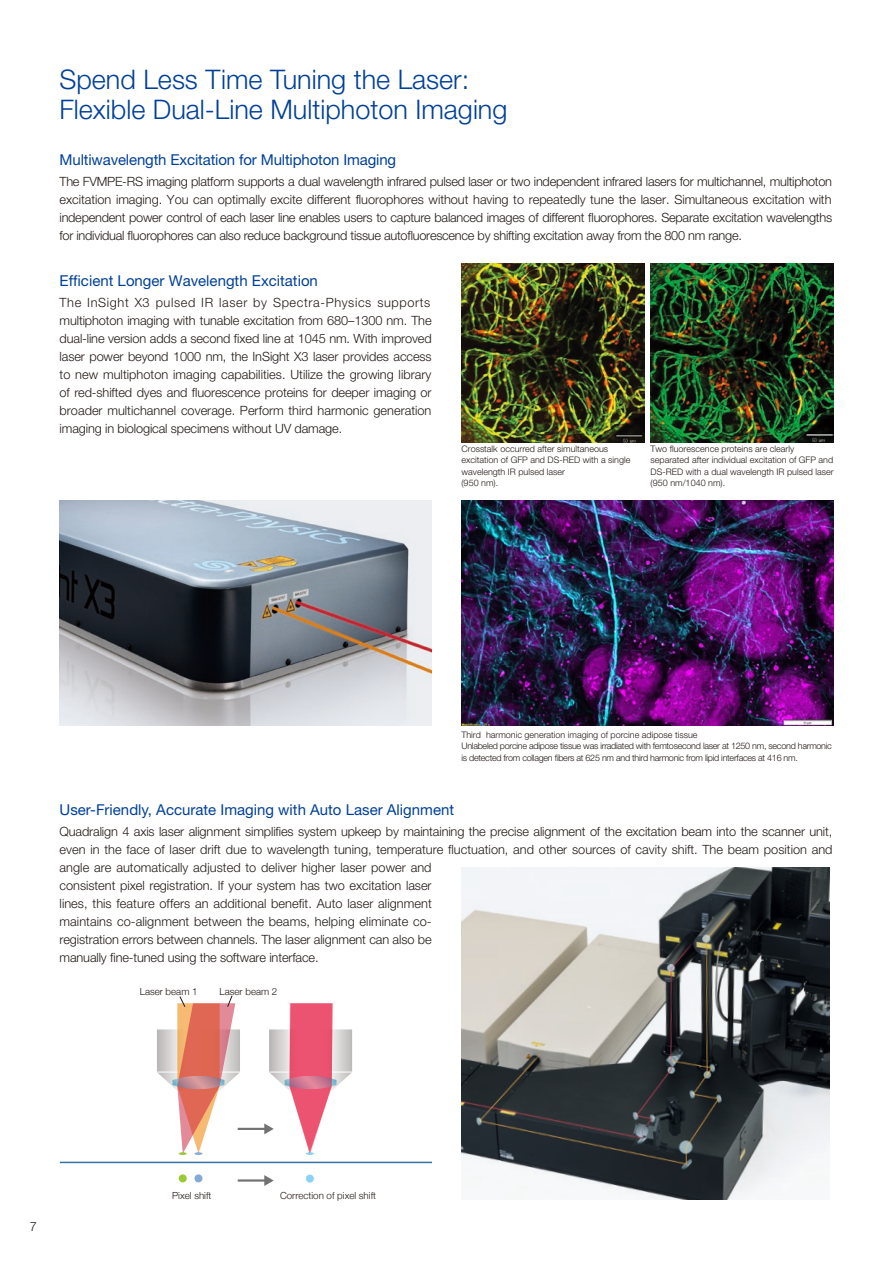
<style>
.page{position:relative;width:893px;height:1263px;background:#fff}
.page>*{position:absolute;margin:0;border:0;box-sizing:border-box;transform-origin:0 0}
.t1{font:300 27px "Helvetica Neue LT Std";color:#004098}
.t2{font:15px "Helvetica Neue LT Std";color:#004098}
.t3{font:300 12.75px/18px "Helvetica Neue LT Std";letter-spacing:-.005em;color:#231916;text-align:justify}
.t4{font:300 9.75px "Helvetica Neue";color:#231916}
.t5{font:300 9px/11.2px "Helvetica Neue LT Std";color:#231916}
.t6{font:300 9px/11.2px "Helvetica Neue LT Std";letter-spacing:-.03em;color:#231916}
</style>
<div class="page">
<hr style="left:238px;top:1128px;width:28px;height:2px;background:#727272">
<hr style="left:238px;top:1179px;width:28px;height:2px;background:#727272">
<svg style="left:264px;top:1175px;width:10px;height:11px"></svg>
<div style="left:306px;top:1174px;width:8px;height:8px;background:#8ad3f4;border-radius:50%"></div>
<hr style="left:60px;top:1162px;width:372px;height:1px;background:#3371ab">
<div style="left:194px;top:1174px;width:8px;height:8px;background:#86aad6;border-radius:50%"></div>
<div style="left:179px;top:1174px;width:8px;height:8px;background:#9aca35;border-radius:50%"></div>
<svg style="left:157px;top:995px;width:83px;height:160px"></svg>
<svg style="left:264px;top:1003px;width:88px;height:152px"></svg>
<img style="left:461px;top:867px;width:368px;height:332px">
<img style="left:461px;top:264px;width:183px;height:178px">
<img style="left:651px;top:264px;width:182px;height:178px">
<img style="left:60px;top:500px;width:372px;height:225px">
<img style="left:461px;top:500px;width:372px;height:225px">
<p class="t1" style="left:59px;top:63px;width:411px">Spend Less Time Tuning the Laser:</p>
<p class="t1" style="left:59px;top:93px;width:450px">Flexible Dual-Line Multiphoton Imaging</p>
<p class="t2" style="left:60px;top:151px;width:338px">Multiwavelength Excitation for Multiphoton Imaging</p>
<p class="t3" style="left:60px;top:172px;width:774px">The FVMPE-RS imaging platform supports a dual wavelength infrared pulsed laser or two independent infrared lasers for multichannel, multiphoton excitation imaging. You can optimally excite different fluorophores without having to repeatedly tune the laser. Simultaneous excitation with independent power control of each laser line enables users to capture balanced images of different fluorophores. Separate excitation wavelengths for individual fluorophores can also reduce background tissue autofluorescence by shifting excitation away from the 800 nm range.</p>
<p class="t2" style="left:60px;top:272px;width:260px">Efficient Longer Wavelength Excitation</p>
<p class="t3" style="left:60px;top:293px;width:374px">The InSight X3 pulsed IR laser by Spectra-Physics supports multiphoton imaging with tunable excitation from 680–1300 nm. The dual-line version adds a second fixed line at 1045 nm. With improved laser power beyond 1000 nm, the InSight X3 laser provides access to new multiphoton imaging capabilities. Utilize the growing library of red-shifted dyes and fluorescence proteins for deeper imaging or broader multichannel coverage. Perform third harmonic generation imaging in biological specimens without UV damage.</p>
<p class="t5" style="left:461px;top:443px;width:170px">Crosstalk occurred after simultaneous excitation of GFP and DS-RED with a single wavelength IR pulsed laser</p>
<p class="t5" style="left:461px;top:477px;width:38px">(950 nm).</p>
<p class="t5" style="left:651px;top:443px;width:184px">Two fluorescence proteins are clearly separated after individual excitation of GFP and<br>DS-RED with a dual wavelength IR pulsed laser</p>
<p class="t5" style="left:651px;top:477px;width:76px">(950 nm/1040 nm).</p>
<p class="t5" style="left:461px;top:729px;width:238px">Third harmonic generation imaging of porcine adipose tissue</p>
<p class="t6" style="left:461px;top:740px;width:372px">Unlabeled porcine adipose tissue was irradiated with femtosecond laser at 1250 nm, second harmonic is detected from collagen fibers at 625 nm and third harmonic from lipid interfaces at 416 nm.</p>
<p class="t2" style="left:60px;top:801px;width:396px">User-Friendly, Accurate Imaging with Auto Laser Alignment</p>
<p class="t3" style="left:60px;top:822px;width:774px;text-align:left">Quadralign 4 axis laser alignment simplifies system upkeep by maintaining the precise alignment of the excitation beam into the scanner unit, even in the face of laser drift due to wavelength tuning, temperature fluctuation, and other sources of cavity shift. The beam position and angle are automatically adjusted to deliver higher laser power and<br>consistent pixel registration. If your system has two excitation laser<br>lines, this feature offers an additional benefit. Auto laser alignment<br>maintains co-alignment between the beams, helping eliminate co-<br>registration errors between channels. The laser alignment can also be<br>manually fine-tuned using the software interface.</p>
<p class="t4" style="left:140px;top:984px;width:59px">Laser beam 1</p>
<p class="t4" style="left:220px;top:984px;width:59px">Laser beam 2</p>
<p class="t3" style="left:30px;top:1217px;width:9px">7</p>
<p class="t4" style="left:172px;top:1188px;width:41px">Pixel shift</p>
<p class="t4" style="left:280px;top:1188px;width:98px">Correction of pixel shift</p>
</div>
